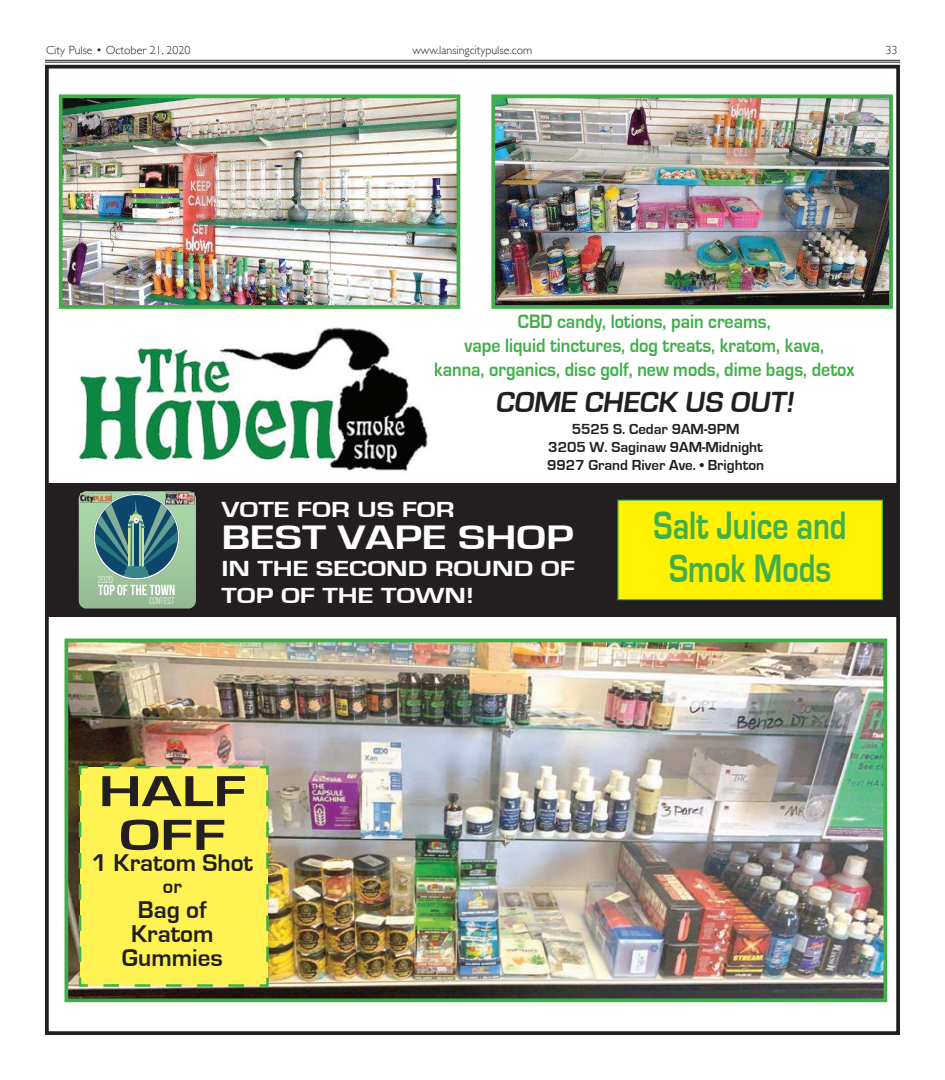
<style>
.page{position:relative;width:945px;height:1080px;background:#fff}
.page>*{position:absolute;margin:0;border:0;box-sizing:border-box;transform-origin:0 0}
.t1{font:700 45px/43.8px "Eurostile";color:#231f20;text-align:center;scale:1.4 1}
.t2{font:700 40.88px/42.9px "Eurostile";color:#40ae49;text-align:center;scale:.78 1}
.t3{font:700 35px "Eurostile";color:#fff;scale:1.3 1}
.t4{font:700 30px "Eurostile";color:#231f20}
.t5{font:700 25px/23.8px "Eurostile";color:#231f20;text-align:center}
.t6{font:700 22.5px "Eurostile";color:#fff;scale:1.3 1}
.t7{font:700 20px/24px "Eurostile";color:#40ae49;text-align:center;scale:.9 1}
.t8{font:700 20px "Eurostile";color:#231f20}
.t9{font:700 15px/18px "Eurostile";color:#231f20;text-align:center}
.t10{font:300 11.88px "Gill Sans";color:#231f20}
.t11{font:9.75px "Bebas Neue";color:#fff}
.t12{font:9.62px "Bebas Neue";color:#fff}
</style>
<div class="page">
<hr style="left:45px;top:62px;width:855px;height:1px;background:#231f20">
<hr style="left:45px;top:60px;width:855px;height:1px;background:#231f20">
<div style="left:45px;top:65px;width:855px;height:970px;border:4px solid #231f20"></div>
<div style="left:45px;top:483px;width:855px;height:133px;background:#231f20"></div>
<img style="left:78px;top:327px;width:350px;height:145px">
<img style="left:69px;top:644px;width:813px;height:353px">
<div style="left:64px;top:639px;width:823px;height:363px;border:4px solid #40ae49"></div>
<img style="left:496px;top:99px;width:392px;height:205px">
<div style="left:491px;top:94px;width:402px;height:215px;border:4px solid #40ae49"></div>
<img style="left:64px;top:99px;width:391px;height:205px">
<div style="left:59px;top:94px;width:401px;height:215px;border:4px solid #40ae49"></div>
<svg style="left:79px;top:491px;width:100px;height:104px;background:#6c9a90"></svg>
<img style="left:165px;top:492px;width:29px;height:13px">
<div style="left:78px;top:765px;width:192px;height:223px;background:#fff353"></div>
<div style="left:618px;top:500px;width:264px;height:100px;background:#fff101"></div>
<div style="left:617px;top:500px;width:266px;height:100px;border:1px solid #40ae49"></div>
<p class="t10" style="left:46px;top:41px;width:146px">City Pulse • October 21, 2020</p>
<p class="t10" style="left:413px;top:41px;width:121px">www.lansingcitypulse.com</p>
<p class="t10" style="left:886px;top:41px;width:13px">33</p>
<p class="t11" style="left:98px;top:574px;width:16px">2020</p>
<p class="t7" style="left:434px;top:310px;width:469px">CBD candy, lotions, pain creams,<br>vape liquid tinctures, dog treats, kratom, kava,<br>kanna, organics, disc golf, new mods, dime bags, detox</p>
<p class="t4" style="left:495px;top:386px;width:305px">COME CHECK US OUT!</p>
<p class="t9" style="left:547px;top:421px;width:219px">5525 S. Cedar 9AM-9PM<br>3205 W. Saginaw 9AM-Midnight<br>9927 Grand River Ave. • Brighton</p>
<p class="t6" style="left:221px;top:497px;width:181px">VOTE FOR US FOR</p>
<p class="t3" style="left:221px;top:519px;width:273px">BEST VAPE SHOP</p>
<p class="t6" style="left:221px;top:557px;width:273px">IN THE SECOND ROUND OF</p>
<p class="t2" style="left:654px;top:505px;width:249px">Salt Juice and<br>Smok Mods</p>
<p class="t12" style="left:150px;top:596px;width:26px">CONTEST</p>
<p class="t6" style="left:221px;top:584px;width:196px">TOP OF THE TOWN!</p>
<p class="t1" style="left:99px;top:770px;width:107px">HALF<br>OFF</p>
<p class="t5" style="left:92px;top:851px;width:163px">1 Kratom Shot</p>
<p class="t8" style="left:163px;top:876px;width:20px">or</p>
<p class="t5" style="left:122px;top:898px;width:102px">Bag of<br>Kratom<br>Gummies</p>
</div>
